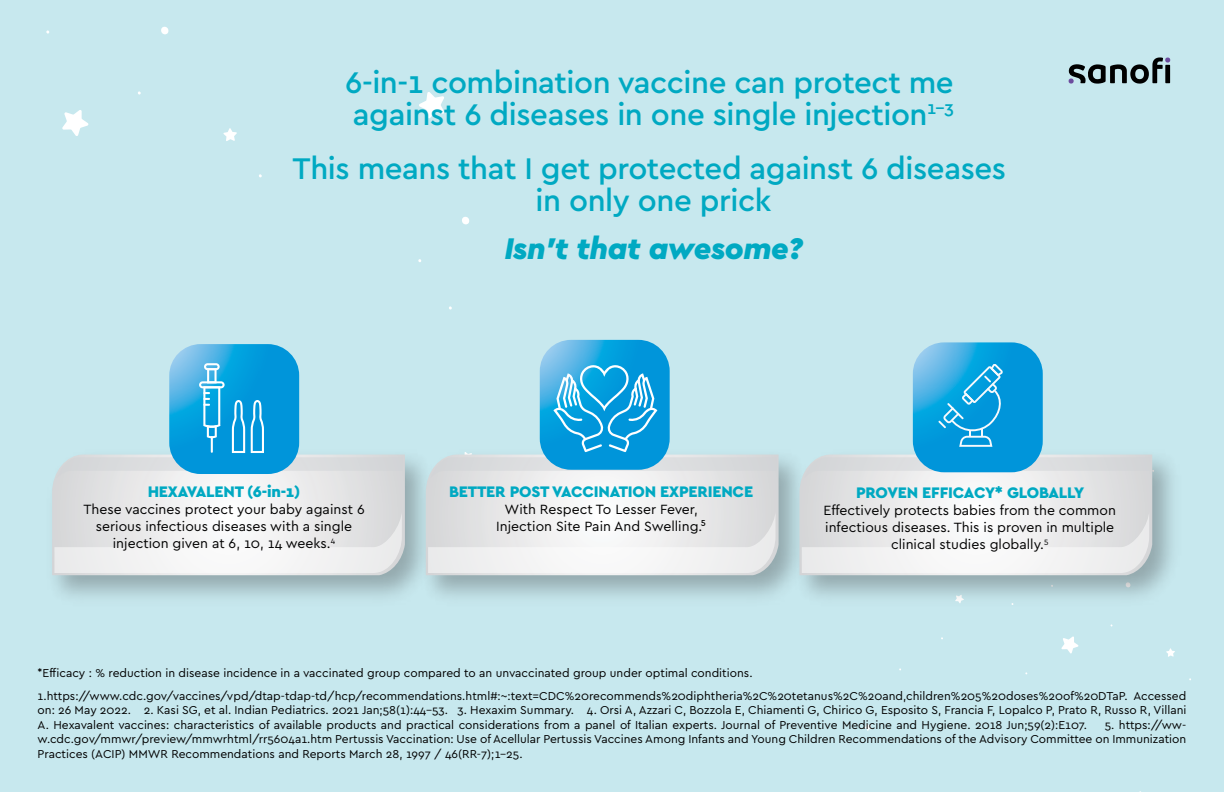
<style>
.page{position:relative;width:1224px;height:792px;background:#c7e8ee}
.page>*{position:absolute;margin:0;border:0;box-sizing:border-box;transform-origin:0 0}
.t1{font:500 31.2px/31.2px "Cera GR";letter-spacing:-.015em;color:#00a9c2}
.t2{font:italic 900 31.2px "Cera GR";letter-spacing:-.015em;color:#00a9c2}
.t3{font:900 16px "Cera GR";letter-spacing:-.015em;color:#00a9c2}
.t4{font:14px/16.8px "Cera GR";color:#000;text-align:center}
.t5{font:12px/14.4px "Cera GR";color:#000;text-align:justify}
</style>
<div class="page">
<svg style="left:1061px;top:636px;width:18px;height:18px"></svg>
<svg style="left:1166px;top:648px;width:9px;height:9px"></svg>
<svg style="left:864px;top:724px;width:8px;height:7px"></svg>
<svg style="left:419px;top:92px;width:26px;height:27px"></svg>
<svg style="left:62px;top:110px;width:27px;height:26px"></svg>
<svg style="left:223px;top:128px;width:14px;height:13px"></svg>
<svg style="left:462px;top:217px;width:8px;height:7px"></svg>
<svg style="left:161px;top:27px;width:8px;height:7px"></svg>
<svg style="left:52px;top:455px;width:353px;height:120px"></svg>
<svg style="left:54px;top:511px;width:348px;height:62px"></svg>
<svg style="left:426px;top:455px;width:353px;height:120px"></svg>
<svg style="left:428px;top:511px;width:348px;height:62px"></svg>
<img style="left:786px;top:441px;width:387px;height:164px">
<svg style="left:799px;top:455px;width:353px;height:120px"></svg>
<svg style="left:802px;top:503px;width:348px;height:70px"></svg>
<svg style="left:804px;top:457px;width:350px;height:29px"></svg>
<img style="left:172px;top:344px;width:125px;height:19px">
<svg style="left:57px;top:363px;width:346px;height:132px"></svg>
<img style="left:540px;top:340px;width:129px;height:25px">
<svg style="left:431px;top:365px;width:346px;height:113px"></svg>
<img style="left:913px;top:342px;width:130px;height:130px">
<svg style="left:938px;top:364px;width:66px;height:83px"></svg>
<svg style="left:1069px;top:57px;width:101px;height:27px"></svg>
<h1 class="t1" style="left:345px;top:68px;width:611px">6-in-1 combination vaccine can protect me against 6 diseases in one single injection<sup>1–3</sup></h1>
<h1 class="t1" style="left:293px;top:153px;width:715px;line-height:32px;text-align:center">This means that I get protected against 6 diseases in only one prick</h1>
<h1 class="t2" style="left:504px;top:231px;width:300px">Isn’t that awesome?</h1>
<h2 class="t3" style="left:148px;top:483px;width:154px">HEXAVALENT (6-in-1)</h2>
<p class="t4" style="left:83px;top:501px;width:283px">These vaccines protect your baby against 6 serious infectious diseases with a single injection given at 6, 10, 14 weeks.<sup>4</sup></p>
<h2 class="t3" style="left:449px;top:483px;width:306px">BETTER POST VACCINATION EXPERIENCE</h2>
<p class="t4" style="left:496px;top:501px;width:211px">With Respect To Lesser Fever,<br>Injection Site Pain And Swelling.⁵</p>
<p class="t5" style="left:38px;top:666px;width:716px">*Efficacy : % reduction in disease incidence in a vaccinated group compared to an unvaccinated group under optimal conditions.</p>
<h2 class="t3" style="left:856px;top:484px;width:230px">PROVEN EFFICACY* GLOBALLY</h2>
<p class="t4" style="left:824px;top:502px;width:294px">Effectively protects babies from the common infectious diseases. This is proven in multiple clinical studies globally.<sup>5</sup></p>
<p class="t5" style="left:38px;top:689px;width:1150px">1.https://www.cdc.gov/vaccines/vpd/dtap-tdap-td/hcp/recommendations.html#:~:text=CDC%20recommends%20diphtheria%2C%20tetanus%2C%20and,children%205%20doses%20of%20DTaP. Accessed on: 26 May 2022. 2. Kasi SG, et al. Indian Pediatrics. 2021 Jan;58(1):44–53. 3. Hexaxim Summary. 4. Orsi A, Azzari C, Bozzola E, Chiamenti G, Chirico G, Esposito S, Francia F, Lopalco P, Prato R, Russo R, Villani A. Hexavalent vaccines: characteristics of available products and practical considerations from a panel of Italian experts. Journal of Preventive Medicine and Hygiene. 2018 Jun;59(2):E107.</p>
<p class="t5" style="left:38px;top:718px;width:1150px;text-indent:1067px">5. https://ww&shy;w.cdc.gov/mmwr/preview/mmwrhtml/rr5604a1.htm Pertussis Vaccination: Use of Acellular Pertussis Vaccines Among Infants and Young Children Recommendations of the Advisory Committee on Immunization Practices (ACIP) MMWR Recommendations and Reports March 28, 1997 / 46(RR-7);1–25.</p>
</div>
